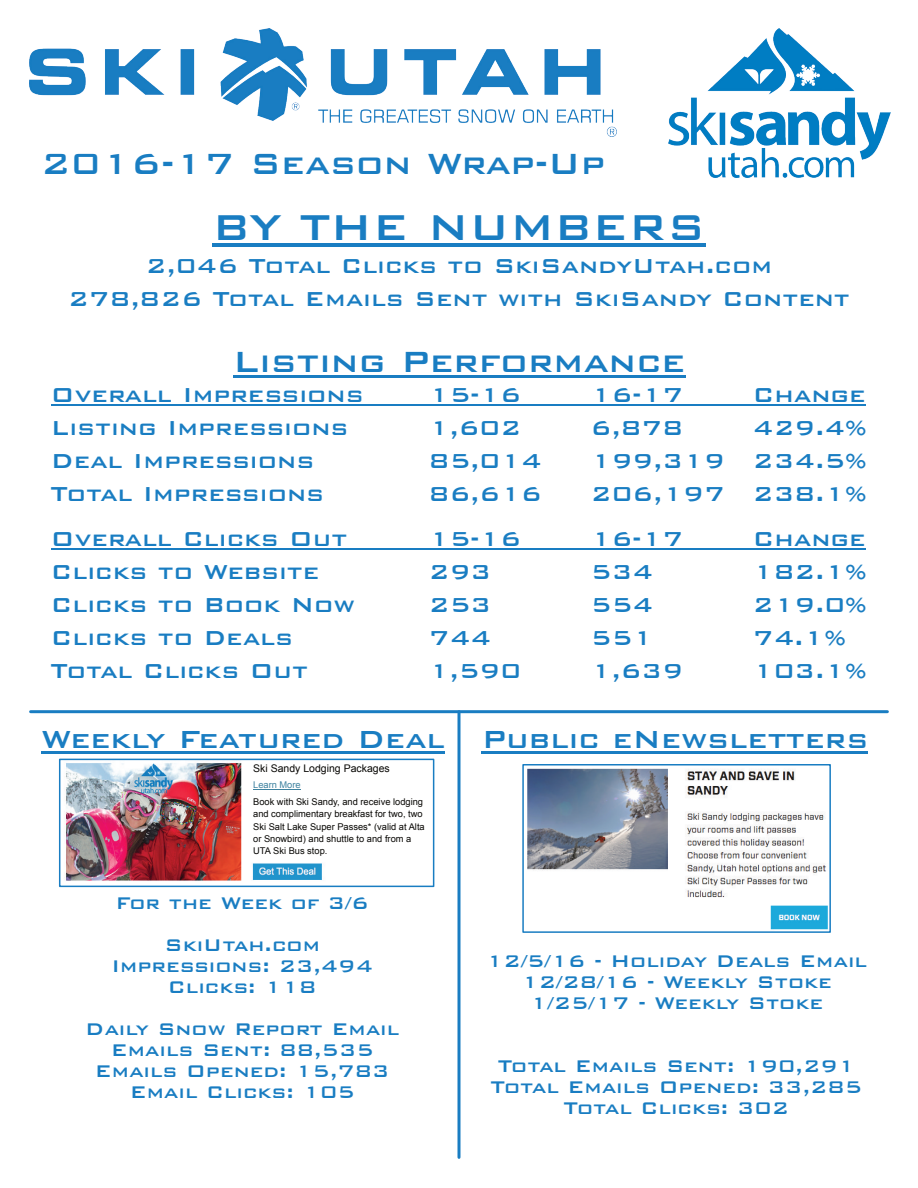
<style>
.page{position:relative;width:918px;height:1188px;background:#fff}
.page>*{position:absolute;margin:0;border:0;box-sizing:border-box;transform-origin:0 0}
.t1{font:500 48px "Bank Gothic BT";color:#197dc2}
.t2{font:500 39px "Bank Gothic BT";color:#197dc2}
.t3{font:500 33px "Bank Gothic BT";color:#197dc2}
.t4{font:500 27px/33px "Bank Gothic BT";color:#197dc2;text-align:center}
.t5{font:500 22.5px/21px "Bank Gothic BT";color:#197dc2;text-align:center}
.t6{font:10.5px "Arial";color:#080704}
.t7{font:9.3px/12.3px "Arial";color:#080704}
.t8{font:9.3px "Arial";color:#3e829f}
</style>
<div class="page">
<img style="left:669px;top:28px;width:221px;height:149px">
<img style="left:29px;top:28px;width:587px;height:109px">
<hr style="left:212px;top:244px;width:494px;height:3px;background:#197dc2">
<hr style="left:233px;top:375px;width:452px;height:3px;background:#197dc2">
<hr style="left:41px;top:751px;width:404px;height:2px;background:#197dc2">
<hr style="left:482px;top:751px;width:386px;height:2px;background:#197dc2">
<hr style="left:51px;top:404px;width:815px;height:2px;background:#197dc2">
<hr style="left:51px;top:548px;width:815px;height:2px;background:#197dc2">
<hr style="left:31px;top:710px;width:856px;height:3px;background:#197dc2">
<hr style="left:458px;top:712px;width:2px;height:445px;background:#197dc2">
<img style="left:65px;top:763px;width:257px;height:118px">
<div style="left:59px;top:759px;width:375px;height:128px;border:2px solid #197dc2"></div>
<div style="left:249px;top:762px;width:179px;height:98px;background:#fff"></div>
<hr style="left:253px;top:789px;width:48px;height:1px;background:#3e829f">
<img style="left:527px;top:768px;width:301px;height:162px">
<div style="left:522px;top:764px;width:309px;height:169px;border:2px solid #197dc2"></div>
<h2 class="t2" style="left:41px;top:144px;width:566px">2016-17 Season Wrap-Up</h2>
<h1 class="t1" style="left:212px;top:203px;width:495px">BY THE NUMBERS</h1>
<p class="t4" style="left:68px;top:249px;width:783px">2,046 Total Clicks to SkiSandyUtah.com<br>278,826 Total Emails Sent with SkiSandy Content</p>
<h2 class="t2" style="left:233px;top:342px;width:454px">Listing Performance</h2>
<p class="t4" style="left:51px;top:379px;width:314px">Overall Impressions</p>
<p class="t4" style="left:429px;top:379px;width:94px">15-16</p>
<p class="t4" style="left:591px;top:379px;width:94px">16-17</p>
<p class="t4" style="left:753px;top:379px;width:114px">Change</p>
<p class="t4" style="left:51px;top:412px;width:299px">Listing Impressions</p>
<p class="t4" style="left:429px;top:412px;width:94px">1,602</p>
<p class="t4" style="left:591px;top:412px;width:94px">6,878</p>
<p class="t4" style="left:753px;top:412px;width:115px">429.4%</p>
<p class="t4" style="left:51px;top:445px;width:265px">Deal Impressions</p>
<p class="t4" style="left:429px;top:445px;width:115px">85,014</p>
<p class="t4" style="left:591px;top:445px;width:277px">199,319 234.5%</p>
<p class="t4" style="left:51px;top:478px;width:275px">Total Impressions</p>
<p class="t4" style="left:429px;top:478px;width:115px">86,616</p>
<p class="t4" style="left:591px;top:478px;width:277px">206,197 238.1%</p>
<p class="t4" style="left:51px;top:523px;width:298px">Overall Clicks Out</p>
<p class="t4" style="left:429px;top:523px;width:94px">15-16</p>
<p class="t4" style="left:591px;top:523px;width:94px">16-17</p>
<p class="t4" style="left:753px;top:523px;width:114px">Change</p>
<p class="t4" style="left:51px;top:556px;width:270px">Clicks to Website</p>
<p class="t4" style="left:429px;top:556px;width:64px">293</p>
<p class="t4" style="left:591px;top:556px;width:64px">534</p>
<p class="t4" style="left:753px;top:556px;width:115px">182.1%</p>
<p class="t4" style="left:51px;top:589px;width:305px">Clicks to Book Now</p>
<p class="t4" style="left:429px;top:589px;width:64px">253</p>
<p class="t4" style="left:591px;top:589px;width:64px">554</p>
<p class="t4" style="left:753px;top:589px;width:115px">219.0%</p>
<p class="t4" style="left:51px;top:622px;width:244px">Clicks to Deals</p>
<p class="t4" style="left:429px;top:622px;width:64px">744</p>
<p class="t4" style="left:591px;top:622px;width:64px">551</p>
<p class="t4" style="left:753px;top:622px;width:95px">74.1%</p>
<p class="t4" style="left:51px;top:655px;width:259px">Total Clicks Out</p>
<p class="t4" style="left:429px;top:655px;width:94px">1,590</p>
<p class="t4" style="left:591px;top:655px;width:94px">1,639</p>
<p class="t4" style="left:753px;top:655px;width:115px">103.1%</p>
<p class="t3" style="left:41px;top:723px;width:829px">Weekly Featured Deal Public eNewsletters</p>
<p class="t6" style="left:253px;top:765px;width:138px">Ski Sandy Lodging Packages</p>
<p class="t8" style="left:253px;top:781px;width:49px">Learn More</p>
<p class="t7" style="left:253px;top:796px;width:173px">Book with Ski Sandy, and receive lodging and complimentary breakfast for two, two Ski Salt Lake Super Passes* (valid at Alta or Snowbird) and shuttle to and from a UTA Ski Bus stop.</p>
<p class="t5" style="left:116px;top:882px;width:255px;line-height:42px">For the Week of 3/6<br>SkiUtah.com</p>
<p class="t5" style="left:111px;top:955px;width:263px">Impressions: 23,494<br>Clicks: 118</p>
<p class="t5" style="left:85px;top:1018px;width:315px">Daily Snow Report Email<br>Emails Sent: 88,535<br>Emails Opened: 15,783<br>Email Clicks: 105</p>
<p class="t5" style="left:486px;top:950px;width:382px">12/5/16 - Holiday Deals Email<br>12/28/16 - Weekly Stoke<br>1/25/17 - Weekly Stoke</p>
<p class="t5" style="left:491px;top:1055px;width:373px">Total Emails Sent: 190,291<br>Total Emails Opened: 33,285<br>Total Clicks: 302</p>
</div>
